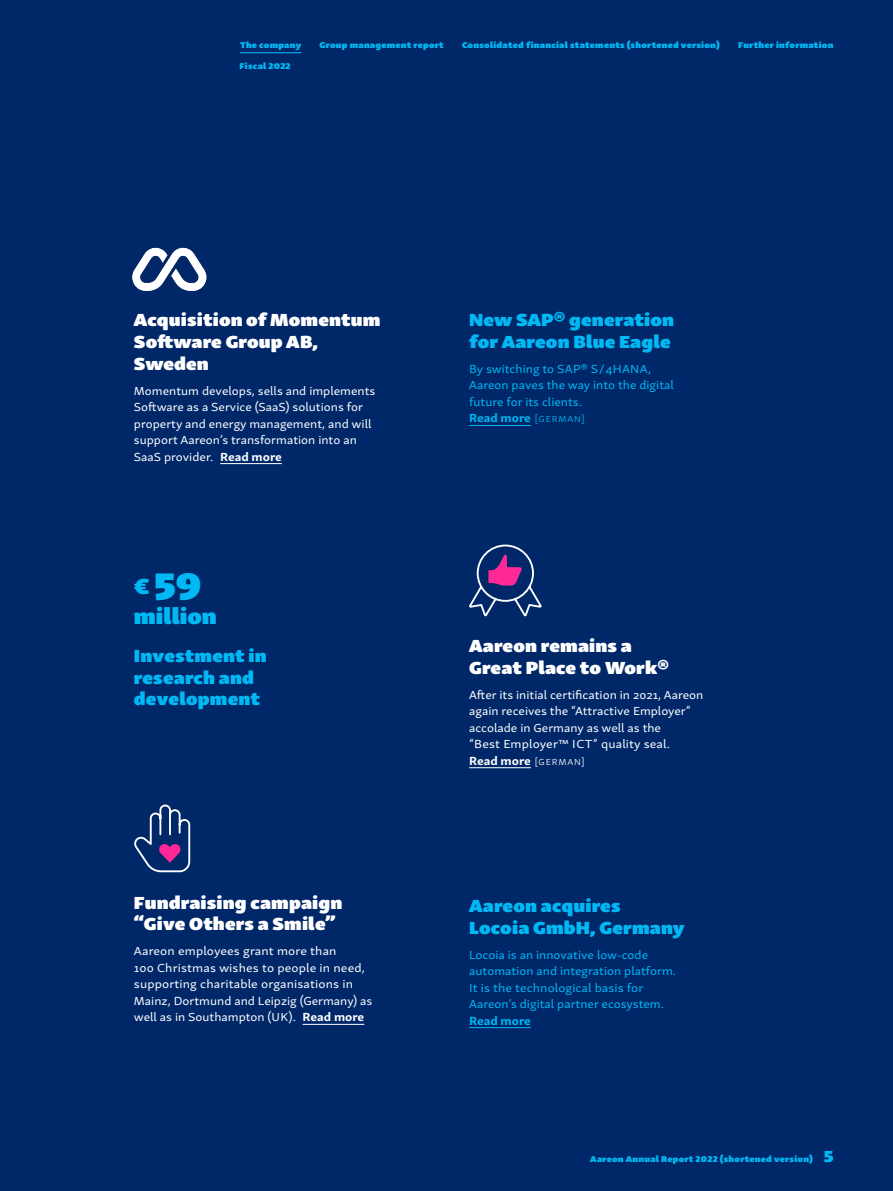
<style>
.page{position:relative;width:893px;height:1191px;background:#002869}
.page>*{position:absolute;margin:0;border:0;box-sizing:border-box;transform-origin:0 0}
.t1{font:39px "Skolar Sans Latn Ex Bl";color:#00b8f4}
.t2{font:22.5px "Skolar Sans Latn Ex Bl";color:#00b8f4}
.t3{font:18px/21.6px "Skolar Sans Latn Ex Bl";letter-spacing:.01em;color:#fff}
.t4{font:18px/21.6px "Skolar Sans Latn Ex Bl";letter-spacing:.01em;color:#00b8f4}
.t5{font:12px/16.5px "Skolar Sans Latn Ex";color:#fff}
.t6{font:12px/16.5px "Skolar Sans Latn Ex";color:#00b8f4}
.t7{font:700 12px "Skolar Sans Latn Ex";color:#00b8f4}
.t8{font:8.7px "Skolar Sans Latn Ex Bl";letter-spacing:.03em;color:#00b8f4}
.s1{font-weight:700}
.s2{font-size:22.5px}
.s3{font-weight:300;font-size:9px}
.s4{font-size:16.5px}
</style>
<div class="page">
<hr style="left:220px;top:463px;width:62px;height:1px;background:#fff">
<hr style="left:469px;top:767px;width:62px;height:1px;background:#fff">
<hr style="left:303px;top:1024px;width:61px;height:1px;background:#fff">
<hr style="left:469px;top:425px;width:62px;height:1px;background:#00b8f4">
<hr style="left:469px;top:1027px;width:62px;height:1px;background:#00b8f4">
<img style="left:133px;top:247px;width:74px;height:43px">
<svg style="left:469px;top:544px;width:73px;height:73px"></svg>
<svg style="left:134px;top:804px;width:57px;height:69px"></svg>
<hr style="left:240px;top:52px;width:62px;height:1px;background:#00b8f4">
<p class="t8" style="left:240px;top:37px;width:63px">The company</p>
<p class="t8" style="left:320px;top:37px;width:126px">Group management report</p>
<p class="t8" style="left:462px;top:37px;width:259px">Consolidated financial statements (shortened version)</p>
<p class="t8" style="left:738px;top:37px;width:97px">Further information</p>
<p class="t8" style="left:240px;top:58px;width:53px">Fiscal 2022</p>
<h3 class="t3" style="left:134px;top:307px;width:248px">Acquisition of Momentum<br>Software Group AB,<br>Sweden</h3>
<p class="t5" style="left:134px;top:381px;width:243px">Momentum develops, sells and implements Software as a Service (SaaS) solutions for property and energy management, and will support Aareon’s transformation into an SaaS provider. <span class="s1">Read more</span></p>
<h1 class="t1" style="left:134px;top:545px;width:69px"><span class="s2">€</span> 59</h1>
<h2 class="t2" style="left:134px;top:596px;width:84px">million</h2>
<h3 class="t4" style="left:134px;top:643px;width:134px">Investment in research and development</h3>
<h3 class="t3" style="left:134px;top:889px;width:210px">Fundraising campaign “Give Others a Smile”</h3>
<p class="t5" style="left:134px;top:942px;width:240px">Aareon employees grant more than<br>100 Christmas wishes to people in need, supporting charitable organisations in Mainz, Dortmund and Leipzig (Germany) as well as in Southampton (UK). <span class="s1">Read more</span></p>
<h3 class="t4" style="left:469px;top:307px;width:206px">New SAP® generation for Aareon Blue Eagle</h3>
<p class="t6" style="left:469px;top:359px;width:206px">By switching to SAP® S / 4HANA,<br>Aareon paves the way into the digital future for its clients.<br><span class="s1">Read more</span> <span class="s3">[GERMAN]</span></p>
<h3 class="t3" style="left:469px;top:633px;width:201px">Aareon remains a<br>Great Place to Work®</h3>
<p class="t5" style="left:469px;top:685px;width:236px">After its initial certification in 2021, Aareon again receives the “Attractive Employer” accolade in Germany as well as the<br>“Best Employer™ ICT” quality seal.<br><span class="s1">Read more</span> <span class="s3">[GERMAN]</span></p>
<h3 class="t4" style="left:469px;top:893px;width:217px">Aareon acquires<br>Locoia GmbH, Germany</h3>
<p class="t6" style="left:469px;top:945px;width:208px">Locoia is an innovative low-code automation and integration platform.<br>It is the technological basis for Aareon’s digital partner ecosystem.</p>
<p class="t7" style="left:469px;top:1010px;width:63px">Read more</p>
<p class="t8" style="left:590px;top:1150px;width:245px">Aareon Annual Report 2022 (shortened version) <span class="s4">5</span></p>
</div>
